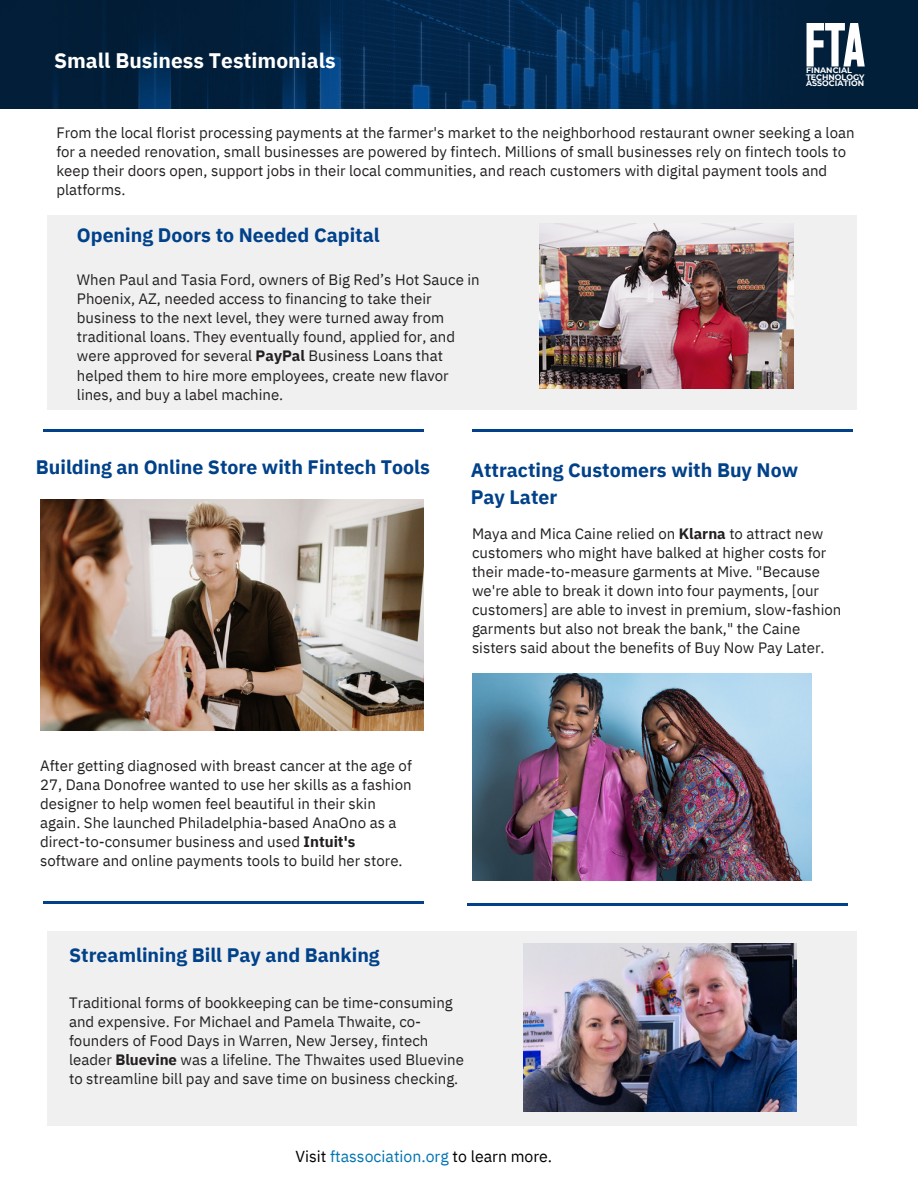
<style>
.page{position:relative;width:918px;height:1188px;background:#fff}
.page>*{position:absolute;margin:0;border:0;box-sizing:border-box;transform-origin:0 0}
.t1{font:700 21px "IBM Plex Sans";color:#fff}
.t2{font:700 19.5px/27px "IBM Plex Sans";color:#004189}
.t3{font:15.9px "IBM Plex Sans";color:#000}
.t4{font:15px/19.2px "IBM Plex Sans";color:#231f20}
.t5{font:700 7.95px/6.4px "Montserrat";color:#fff}
.s1{font-weight:700}
.s2{color:#0074b2}
</style>
<div class="page">
<img style="left:0;top:0;width:918px;height:108px">
<hr style="left:43px;top:429px;width:381px;height:3px;background:#004189">
<div style="left:47px;top:931px;width:810px;height:195px;background:#f0f0f1"></div>
<hr style="left:472px;top:429px;width:381px;height:3px;background:#004189">
<img style="left:472px;top:674px;width:340px;height:207px">
<img style="left:40px;top:499px;width:384px;height:231px">
<div style="left:47px;top:215px;width:810px;height:195px;background:#f0f0f1"></div>
<img style="left:540px;top:223px;width:254px;height:166px">
<img style="left:523px;top:944px;width:274px;height:168px">
<svg style="left:807px;top:23px;width:58px;height:43px"></svg>
<hr style="left:43px;top:901px;width:381px;height:3px;background:#004189">
<hr style="left:467px;top:903px;width:381px;height:3px;background:#004189">
<h1 class="t1" style="left:54px;top:47px;width:283px">Small Business Testimonials</h1>
<p class="t5" style="left:806px;top:67px;width:60px">FINANCIAL<br>TECHNOLOGY<br>ASSOCIATION</p>
<p class="t4" style="left:56px;top:123px;width:800px">From the local florist processing payments at the farmer's market to the neighborhood restaurant owner seeking a loan for a needed renovation, small businesses are powered by fintech. Millions of small businesses rely on fintech tools to keep their doors open, support jobs in their local communities, and reach customers with digital payment tools and platforms.</p>
<h2 class="t2" style="left:77px;top:221px;width:304px">Opening Doors to Needed Capital</h2>
<p class="t4" style="left:77px;top:270px;width:404px">When Paul and Tasia Ford, owners of Big Red’s Hot Sauce in Phoenix, AZ, needed access to financing to take their business to the next level, they were turned away from traditional loans. They eventually found, applied for, and were approved for several <span class="s1">PayPal</span> Business Loans that helped them to hire more employees, create new flavor lines, and buy a label machine.</p>
<h2 class="t2" style="left:36px;top:453px;width:396px">Building an Online Store with Fintech Tools</h2>
<p class="t4" style="left:40px;top:755px;width:373px">After getting diagnosed with breast cancer at the age of 27, Dana Donofree wanted to use her skills as a fashion designer to help women feel beautiful in their skin again. She launched Philadelphia-based AnaOno as a direct-to-consumer business and used <span class="s1">Intuit's </span>software and online payments tools to build her store.</p>
<h2 class="t2" style="left:471px;top:457px;width:329px">Attracting Customers with Buy Now<br>Pay Later</h2>
<p class="t4" style="left:472px;top:523px;width:371px">Maya and Mica Caine relied on <span class="s1">Klarna</span> to attract new customers who might have balked at higher costs for their made-to-measure garments at Mive. "Because we're able to break it down into four payments, [our customers] are able to invest in premium, slow-fashion garments but also not break the bank," the Caine sisters said about the benefits of Buy Now Pay Later.</p>
<h2 class="t2" style="left:69px;top:941px;width:312px">Streamlining Bill Pay and Banking</h2>
<p class="t4" style="left:69px;top:992px;width:396px">Traditional forms of bookkeeping can be time-consuming and expensive. For Michael and Pamela Thwaite, co&shy;founders of Food Days in Warren, New Jersey, fintech leader <span class="s1">Bluevine</span> was a lifeline. The Thwaites used Bluevine to streamline bill pay and save time on business checking.</p>
<p class="t3" style="left:296px;top:1146px;width:258px">Visit <span class="s2">ftassociation.org</span> to learn more.</p>
</div>
